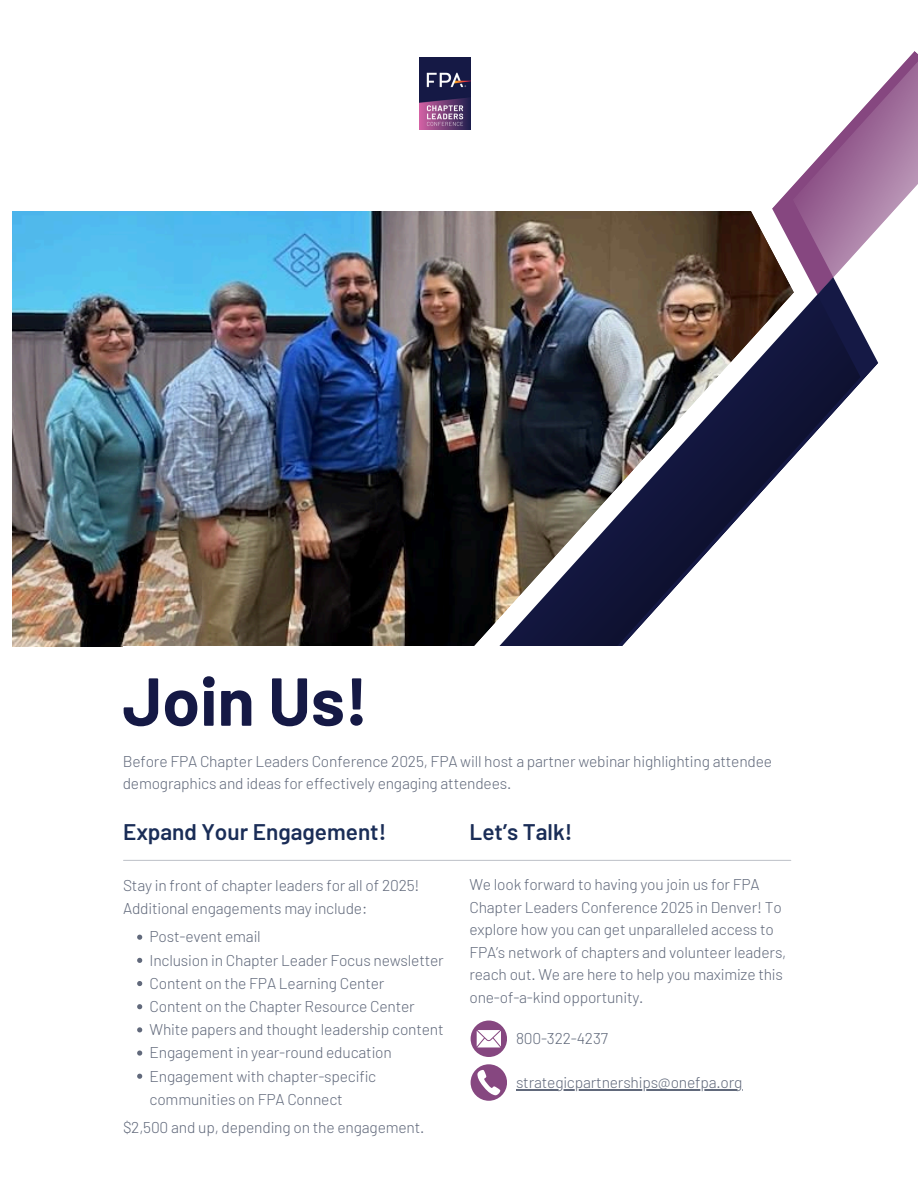
<style>
.page{position:relative;width:918px;height:1188px;background:#fff}
.page>*{position:absolute;margin:0;border:0;box-sizing:border-box;transform-origin:0 0}
.t1{font:700 67.8px "Barlow";color:#151945}
.t2{font:600 22.5px "Barlow";color:#1a2d57}
.t3{font:300 15.6px/22.5px "Barlow";letter-spacing:-.01em;color:#61697b}
</style>
<div class="page">
<img style="left:13px;top:212px;width:442px;height:435px">
<svg style="left:455px;top:211px;width:337px;height:650px"></svg>
<svg style="left:730px;top:211px;width:20px;height:66px"></svg>
<svg style="left:750px;top:51px;width:168px;height:226px"></svg>
<img style="left:453px;top:277px;width:390px;height:482px">
<img style="left:453px;top:295px;width:426px;height:461px">
<div style="left:123px;top:647px;width:627px;height:132px;background:#fff"></div>
<hr style="left:124px;top:860px;width:667px;height:1px;background:#6c7382">
<img style="left:419px;top:57px;width:52px;height:72px">
<svg style="left:471px;top:1021px;width:36px;height:36px"></svg>
<svg style="left:471px;top:1064px;width:36px;height:36px"></svg>
<svg style="left:137px;top:935px;width:5px;height:5px"></svg>
<svg style="left:137px;top:958px;width:5px;height:5px"></svg>
<svg style="left:137px;top:981px;width:5px;height:5px"></svg>
<svg style="left:137px;top:1004px;width:5px;height:5px"></svg>
<svg style="left:137px;top:1027px;width:5px;height:5px"></svg>
<svg style="left:137px;top:1051px;width:5px;height:5px"></svg>
<svg style="left:137px;top:1074px;width:5px;height:5px"></svg>
<hr style="left:516px;top:1089px;width:226px;height:1px;background:#61697b">
<p class="t1" style="left:122px;top:658px;width:247px">Join Us!</p>
<h1 class="t3" style="left:123px;top:749px;width:651px">Before FPA Chapter Leaders Conference 2025, FPA will host a partner webinar highlighting attendee demographics and ideas for effectively engaging attendees.</h1>
<h2 class="t2" style="left:123px;top:817px;width:265px">Expand Your Engagement!</h2>
<p class="t3" style="left:123px;top:873px;width:298px;line-height:23.1px">Stay in front of chapter leaders for all of 2025!<br>Additional engagements may include:</p>
<h2 class="t3" style="left:150px;top:925px;width:113px">Post-event email</h2>
<p class="t3" style="left:150px;top:948px;width:296px">Inclusion in Chapter Leader Focus newsletter</p>
<p class="t3" style="left:150px;top:971px;width:237px">Content on the FPA Learning Center</p>
<p class="t3" style="left:150px;top:994px;width:267px">Content on the Chapter Resource Center</p>
<p class="t3" style="left:150px;top:1018px;width:296px">White papers and thought leadership content</p>
<p class="t3" style="left:150px;top:1041px;width:244px">Engagement in year-round education</p>
<p class="t3" style="left:150px;top:1064px;width:228px;line-height:23.1px">Engagement with chapter-specific communities on FPA Connect</p>
<p class="t3" style="left:123px;top:1116px;width:303px">$2,500 and up, depending on the engagement.</p>
<p class="t2" style="left:469px;top:817px;width:104px">Let’s Talk!</p>
<p class="t3" style="left:469px;top:873px;width:318px">We look forward to having you join us for FPA Chapter Leaders Conference 2025 in Denver! To explore how you can get unparalleled access to FPA’s network of chapters and volunteer leaders, reach out. We are here to help you maximize this one-of-a-kind opportunity.</p>
<p class="t3" style="left:516px;top:1027px;width:94px">800-322-4237</p>
<p class="t3" style="left:516px;top:1071px;width:228px">strategicpartnerships@onefpa.org</p>
</div>
